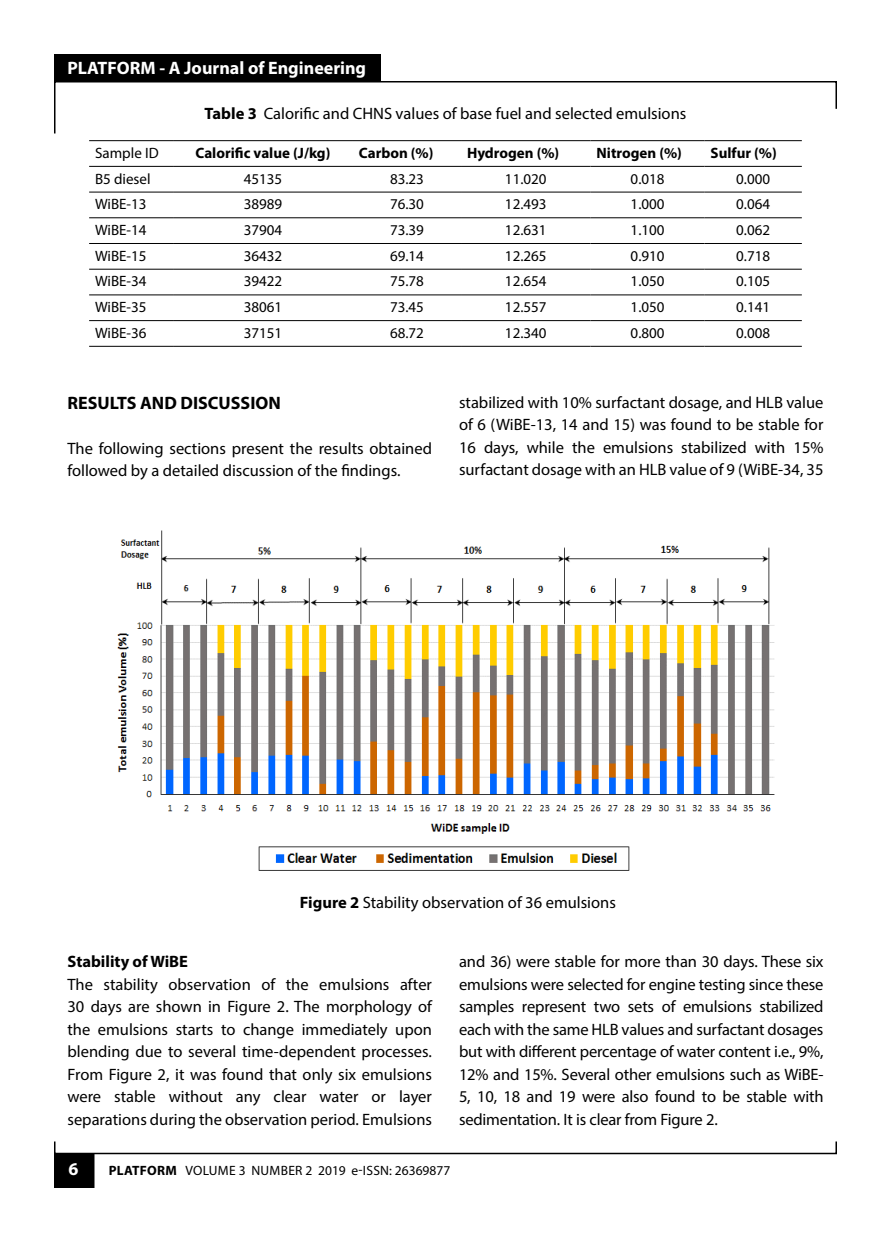
<style>
.page{position:relative;width:891px;height:1242px;background:#fff}
.page>*{position:absolute;margin:0;border:0;box-sizing:border-box;transform-origin:0 0}
.t1{font:700 18px "Myriad Pro";color:#fff}
.t2{font:700 18px "Myriad Pro";color:#000}
.t3{font:16.5px/22.5px "Myriad Pro";color:#000;text-align:justify}
.t4{font:700 16.5px "Myriad Pro";color:#000}
.t5{font:15px "Myriad Pro";color:#000}
.t6{font:700 15px "Myriad Pro";color:#000}
.t7{font:13.5px "Myriad Pro";letter-spacing:.02em;color:#000}
.s1{font-weight:700}
</style>
<div class="page">
<div style="left:55px;top:1148px;width:39px;height:39px;background:#000"></div>
<div style="left:54px;top:1148px;width:40px;height:40px;border:2px solid #000"></div>
<div style="left:55px;top:1142px;width:781px;height:12px;background:#fff"></div>
<div style="left:54px;top:1141px;width:783px;height:13px;border:2px solid #000"></div>
<svg style="left:54px;top:80px;width:783px;height:54px"></svg>
<div style="left:54px;top:54px;width:326px;height:27px;background:#000"></div>
<hr style="left:89px;top:140px;width:84px;height:1px;background:#000">
<hr style="left:173px;top:140px;width:180px;height:1px;background:#000">
<hr style="left:353px;top:140px;width:108px;height:1px;background:#000">
<hr style="left:461px;top:140px;width:130px;height:1px;background:#000">
<hr style="left:591px;top:140px;width:114px;height:1px;background:#000">
<hr style="left:705px;top:140px;width:97px;height:1px;background:#000">
<hr style="left:89px;top:166px;width:84px;height:1px;background:#000">
<hr style="left:173px;top:166px;width:180px;height:1px;background:#000">
<hr style="left:353px;top:166px;width:108px;height:1px;background:#000">
<hr style="left:461px;top:166px;width:130px;height:1px;background:#000">
<hr style="left:591px;top:166px;width:114px;height:1px;background:#000">
<hr style="left:705px;top:166px;width:97px;height:1px;background:#000">
<hr style="left:89px;top:192px;width:84px;height:1px;background:#000">
<hr style="left:173px;top:192px;width:180px;height:1px;background:#000">
<hr style="left:353px;top:192px;width:108px;height:1px;background:#000">
<hr style="left:461px;top:192px;width:130px;height:1px;background:#000">
<hr style="left:591px;top:192px;width:114px;height:1px;background:#000">
<hr style="left:705px;top:192px;width:97px;height:1px;background:#000">
<hr style="left:89px;top:217px;width:84px;height:1px;background:#000">
<hr style="left:173px;top:217px;width:180px;height:1px;background:#000">
<hr style="left:353px;top:217px;width:108px;height:1px;background:#000">
<hr style="left:461px;top:217px;width:130px;height:1px;background:#000">
<hr style="left:591px;top:217px;width:114px;height:1px;background:#000">
<hr style="left:705px;top:217px;width:97px;height:1px;background:#000">
<hr style="left:89px;top:243px;width:84px;height:1px;background:#000">
<hr style="left:173px;top:243px;width:180px;height:1px;background:#000">
<hr style="left:353px;top:243px;width:108px;height:1px;background:#000">
<hr style="left:461px;top:243px;width:130px;height:1px;background:#000">
<hr style="left:591px;top:243px;width:114px;height:1px;background:#000">
<hr style="left:705px;top:243px;width:97px;height:1px;background:#000">
<hr style="left:89px;top:269px;width:84px;height:1px;background:#000">
<hr style="left:173px;top:269px;width:180px;height:1px;background:#000">
<hr style="left:353px;top:269px;width:108px;height:1px;background:#000">
<hr style="left:461px;top:269px;width:130px;height:1px;background:#000">
<hr style="left:591px;top:269px;width:114px;height:1px;background:#000">
<hr style="left:705px;top:269px;width:97px;height:1px;background:#000">
<hr style="left:89px;top:295px;width:84px;height:1px;background:#000">
<hr style="left:173px;top:295px;width:180px;height:1px;background:#000">
<hr style="left:353px;top:295px;width:108px;height:1px;background:#000">
<hr style="left:461px;top:295px;width:130px;height:1px;background:#000">
<hr style="left:591px;top:295px;width:114px;height:1px;background:#000">
<hr style="left:705px;top:295px;width:97px;height:1px;background:#000">
<hr style="left:89px;top:320px;width:84px;height:1px;background:#000">
<hr style="left:173px;top:320px;width:180px;height:1px;background:#000">
<hr style="left:353px;top:320px;width:108px;height:1px;background:#000">
<hr style="left:461px;top:320px;width:130px;height:1px;background:#000">
<hr style="left:591px;top:320px;width:114px;height:1px;background:#000">
<hr style="left:705px;top:320px;width:97px;height:1px;background:#000">
<hr style="left:89px;top:346px;width:84px;height:1px;background:#000">
<hr style="left:173px;top:346px;width:180px;height:1px;background:#000">
<hr style="left:353px;top:346px;width:108px;height:1px;background:#000">
<hr style="left:461px;top:346px;width:130px;height:1px;background:#000">
<hr style="left:591px;top:346px;width:114px;height:1px;background:#000">
<hr style="left:705px;top:346px;width:97px;height:1px;background:#000">
<img style="left:117px;top:530px;width:658px;height:341px">
<p class="t1" style="left:68px;top:56px;width:300px">PLATFORM - A Journal of Engineering</p>
<p class="t3" style="left:205px;top:102px;width:483px"><span class="s1">Table 3</span> Calorific and CHNS values of base fuel and selected emulsions</p>
<p class="t5" style="left:95px;top:144px;width:65px">Sample ID</p>
<p class="t6" style="left:196px;top:143px;width:136px">Calorific value (J/kg)</p>
<p class="t6" style="left:359px;top:143px;width:76px">Carbon (%)</p>
<p class="t6" style="left:467px;top:143px;width:94px">Hydrogen (%)</p>
<p class="t6" style="left:597px;top:143px;width:87px">Nitrogen (%)</p>
<p class="t6" style="left:711px;top:143px;width:68px">Sulfur (%)</p>
<p class="t5" style="left:95px;top:169px;width:57px">B5 diesel</p>
<p class="t5" style="left:244px;top:169px;width:40px">45135</p>
<p class="t5" style="left:390px;top:169px;width:35px">83.23</p>
<p class="t5" style="left:505px;top:169px;width:43px">11.020</p>
<p class="t5" style="left:631px;top:169px;width:35px">0.018</p>
<p class="t5" style="left:736px;top:169px;width:35px">0.000</p>
<p class="t5" style="left:95px;top:195px;width:53px">WiBE-13</p>
<p class="t5" style="left:244px;top:195px;width:40px">38989</p>
<p class="t5" style="left:390px;top:195px;width:35px">76.30</p>
<p class="t5" style="left:505px;top:195px;width:43px">12.493</p>
<p class="t5" style="left:631px;top:195px;width:35px">1.000</p>
<p class="t5" style="left:736px;top:195px;width:35px">0.064</p>
<p class="t5" style="left:95px;top:221px;width:53px">WiBE-14</p>
<p class="t5" style="left:244px;top:221px;width:40px">37904</p>
<p class="t5" style="left:390px;top:221px;width:35px">73.39</p>
<p class="t5" style="left:505px;top:221px;width:43px">12.631</p>
<p class="t5" style="left:631px;top:221px;width:35px">1.100</p>
<p class="t5" style="left:736px;top:221px;width:35px">0.062</p>
<p class="t5" style="left:95px;top:246px;width:53px">WiBE-15</p>
<p class="t5" style="left:244px;top:246px;width:40px">36432</p>
<p class="t5" style="left:390px;top:246px;width:35px">69.14</p>
<p class="t5" style="left:505px;top:246px;width:43px">12.265</p>
<p class="t5" style="left:631px;top:246px;width:35px">0.910</p>
<p class="t5" style="left:736px;top:246px;width:35px">0.718</p>
<p class="t5" style="left:95px;top:272px;width:53px">WiBE-34</p>
<p class="t5" style="left:244px;top:272px;width:40px">39422</p>
<p class="t5" style="left:390px;top:272px;width:35px">75.78</p>
<p class="t5" style="left:505px;top:272px;width:43px">12.654</p>
<p class="t5" style="left:631px;top:272px;width:35px">1.050</p>
<p class="t5" style="left:736px;top:272px;width:35px">0.105</p>
<p class="t5" style="left:95px;top:298px;width:53px">WiBE-35</p>
<p class="t5" style="left:244px;top:298px;width:40px">38061</p>
<p class="t5" style="left:390px;top:298px;width:35px">73.45</p>
<p class="t5" style="left:505px;top:298px;width:43px">12.557</p>
<p class="t5" style="left:631px;top:298px;width:35px">1.050</p>
<p class="t5" style="left:736px;top:298px;width:35px">0.141</p>
<p class="t5" style="left:95px;top:324px;width:53px">WiBE-36</p>
<p class="t5" style="left:244px;top:324px;width:40px">37151</p>
<p class="t5" style="left:390px;top:324px;width:35px">68.72</p>
<p class="t5" style="left:505px;top:324px;width:43px">12.340</p>
<p class="t5" style="left:631px;top:324px;width:35px">0.800</p>
<p class="t5" style="left:736px;top:324px;width:35px">0.008</p>
<p class="t2" style="left:68px;top:391px;width:215px">RESULTS AND DISCUSSION</p>
<p class="t3" style="left:68px;top:437px;width:366px">The following sections present the results obtained followed by a detailed discussion of the findings.</p>
<p class="t3" style="left:459px;top:391px;width:366px">stabilized with 10% surfactant dosage, and HLB value of 6 (WiBE-13, 14 and 15) was found to be stable for 16 days, while the emulsions stabilized with 15% surfactant dosage with an HLB value of 9 (WiBE-34, 35</p>
<p class="t3" style="left:300px;top:891px;width:318px"><span class="s1">Figure 2</span> Stability observation of 36 emulsions</p>
<p class="t4" style="left:68px;top:951px;width:122px">Stability of WiBE</p>
<p class="t3" style="left:68px;top:973px;width:366px">The stability observation of the emulsions after 30 days are shown in Figure 2. The morphology of the emulsions starts to change immediately upon blending due to several time-dependent processes.<br>From Figure 2, it was found that only six emulsions were stable without any clear water or layer separations during the observation period. Emulsions</p>
<p class="t3" style="left:459px;top:950px;width:366px">and 36) were stable for more than 30 days. These six emulsions were selected for engine testing since these samples represent two sets of emulsions stabilized each with the same HLB values and surfactant dosages but with different percentage of water content i.e., 9%, 12% and 15%. Several other emulsions such as WiBE-5, 10, 18 and 19 were also found to be stable with sedimentation. It is clear from Figure 2.</p>
<p class="t1" style="left:68px;top:1157px;width:11px">6</p>
<p class="t7" style="left:109px;top:1163px;width:343px"><span class="s1">PLATFORM</span> VOLUME 3 NUMBER 2 2019 e-ISSN: 26369877</p>
</div>
